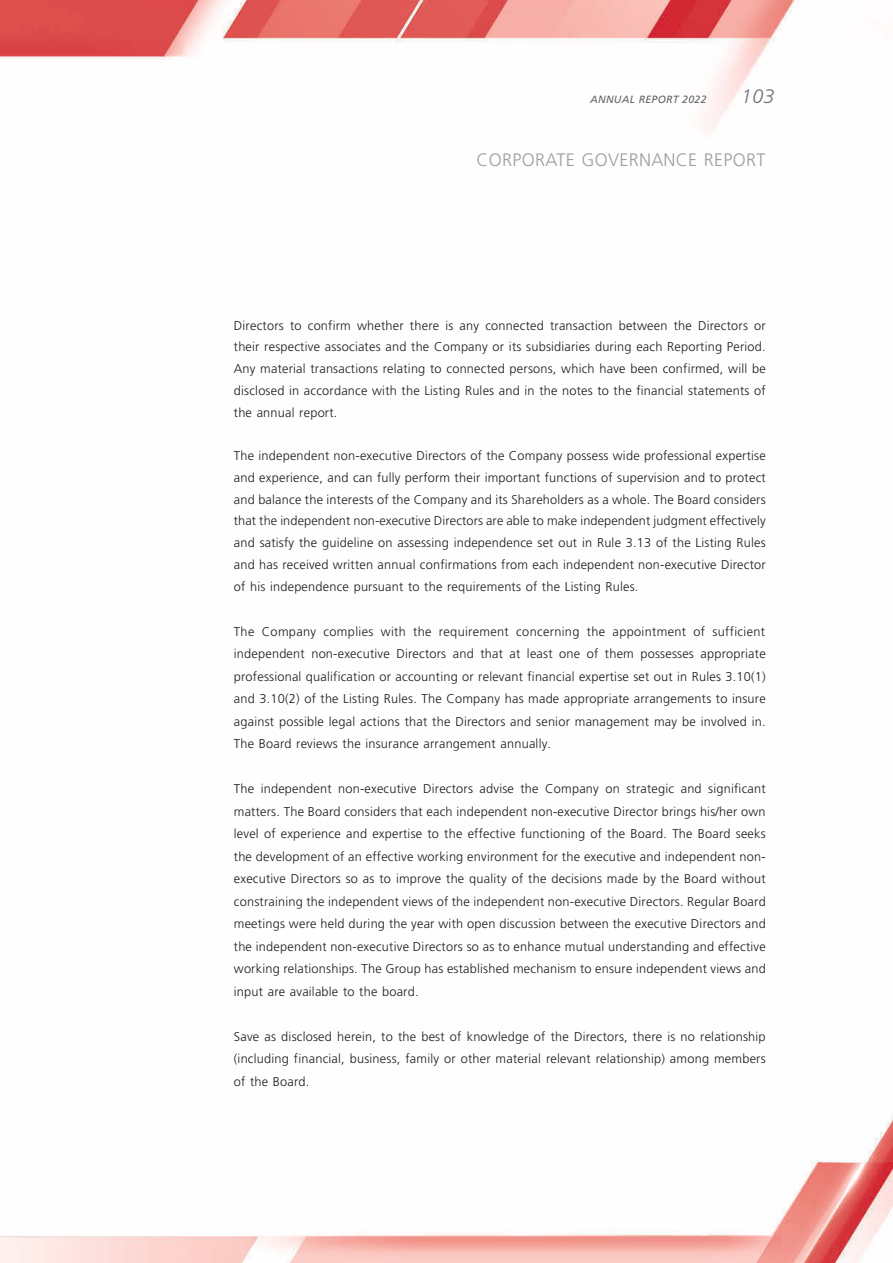
<style>
.page{position:relative;width:893px;height:1263px;background:#fff}
.page>*{position:absolute;margin:0;border:0;box-sizing:border-box;transform-origin:0 0}
.t1{font:italic 300 19.5px "Frutiger LT Std";color:#6f6f6f}
.t2{font:300 18px "Frutiger LT Std";letter-spacing:.015em;color:#9d9d9c}
.t3{font:300 12.75px/22.5px "Frutiger LT Std";letter-spacing:.015em;color:#1c1c1b;text-align:justify}
.t4{font:italic 10.5px "Frutiger LT Std";letter-spacing:.03em;color:#636362}
</style>
<div class="page">
<img style="left:0;top:0;width:893px;height:1263px">
<p class="t4" style="left:590px;top:94px;width:118px">ANNUAL REPORT 2022</p>
<h1 class="t1" style="left:741px;top:85px;width:35px">103</h1>
<h2 class="t2" style="left:477px;top:149px;width:290px">CORPORATE GOVERNANCE REPORT</h2>
<p class="t3" style="left:234px;top:314px;width:533px;line-height:21.8px">Directors to confirm whether there is any connected transaction between the Directors or their respective associates and the Company or its subsidiaries during each Reporting Period.<br>Any material transactions relating to connected persons, which have been confirmed, will be disclosed in accordance with the Listing Rules and in the notes to the financial statements of the annual report.</p>
<p class="t3" style="left:234px;top:445px;width:533px;line-height:21.8px">The independent non-executive Directors of the Company possess wide professional expertise and experience, and can fully perform their important functions of supervision and to protect and balance the interests of the Company and its Shareholders as a whole. The Board considers that the independent non-executive Directors are able to make independent judgment effectively and satisfy the guideline on assessing independence set out in Rule 3.13 of the Listing Rules and has received written annual confirmations from each independent non-executive Director of his independence pursuant to the requirements of the Listing Rules.</p>
<p class="t3" style="left:234px;top:620px;width:533px">The Company complies with the requirement concerning the appointment of sufficient independent non-executive Directors and that at least one of them possesses appropriate professional qualification or accounting or relevant financial expertise set out in Rules 3.10(1) and 3.10(2) of the Listing Rules. The Company has made appropriate arrangements to insure against possible legal actions that the Directors and senior management may be involved in.<br>The Board reviews the insurance arrangement annually.</p>
<p class="t3" style="left:234px;top:778px;width:533px">The independent non-executive Directors advise the Company on strategic and significant matters. The Board considers that each independent non-executive Director brings his/her own level of experience and expertise to the effective functioning of the Board. The Board seeks the development of an effective working environment for the executive and independent non&shy;executive Directors so as to improve the quality of the decisions made by the Board without constraining the independent views of the independent non-executive Directors. Regular Board meetings were held during the year with open discussion between the executive Directors and the independent non-executive Directors so as to enhance mutual understanding and effective working relationships. The Group has established mechanism to ensure independent views and input are available to the board.</p>
<p class="t3" style="left:234px;top:1025px;width:533px">Save as disclosed herein, to the best of knowledge of the Directors, there is no relationship (including financial, business, family or other material relevant relationship) among members of the Board.</p>
</div>
